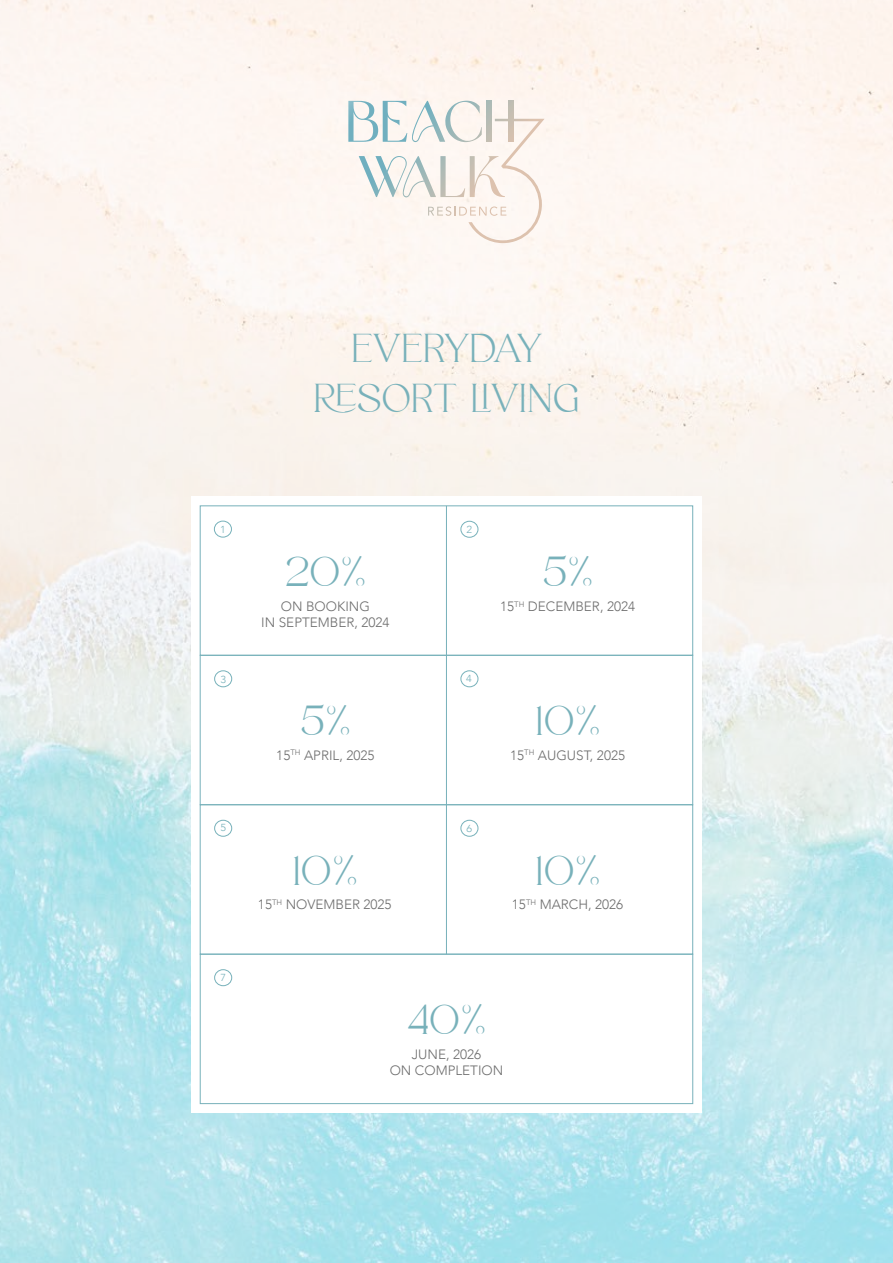
<style>
.page{position:relative;width:893px;height:1263px;background:#fff}
.page>*{position:absolute;margin:0;border:0;box-sizing:border-box;transform-origin:0 0}
.t1{font:43.8px "Robecha Daniera";letter-spacing:-.03em;color:#78b1ba}
.t2{font:42px/50.4px "Robecha Daniera";color:#78b1ba;text-align:center}
.t3{font:300 13.5px/16.2px "Avenir";color:#6d6d6d;text-align:center}
.t4{font:300 10.2px "Avenir";color:#77b1ba;scale:1.07 1}
</style>
<div class="page">
<img style="left:0;top:0;width:893px;height:1263px">
<div style="left:191px;top:496px;width:511px;height:617px;background:#fff"></div>
<div style="left:200px;top:954px;width:493px;height:150px;border:1px solid #77b1ba"></div>
<div style="left:200px;top:655px;width:493px;height:150px;border:1px solid #77b1ba"></div>
<hr style="left:446px;top:506px;width:1px;height:448px;background:#77b1ba">
<div style="left:214px;top:521px;width:18px;height:16px;border:1px solid #77b1ba;border-radius:50%"></div>
<div style="left:461px;top:521px;width:17px;height:16px;border:1px solid #77b1ba;border-radius:50%"></div>
<div style="left:214px;top:670px;width:18px;height:17px;border:1px solid #77b1ba;border-radius:50%"></div>
<div style="left:461px;top:670px;width:17px;height:17px;border:1px solid #77b1ba;border-radius:50%"></div>
<div style="left:461px;top:820px;width:17px;height:16px;border:1px solid #77b1ba;border-radius:50%"></div>
<div style="left:214px;top:820px;width:18px;height:16px;border:1px solid #77b1ba;border-radius:50%"></div>
<div style="left:214px;top:969px;width:18px;height:17px;border:1px solid #77b1ba;border-radius:50%"></div>
<svg style="left:348px;top:101px;width:197px;height:142px"></svg>
<h2 class="t2" style="left:314px;top:325px;width:267px">EVERYDAY<br>RESORT LIVING</h2>
<p class="t4" style="left:220px;top:523px;width:7px">1</p>
<p class="t4" style="left:467px;top:524px;width:7px">2</p>
<h1 class="t1" style="left:284px;top:548px;width:84px">20%</h1>
<p class="t3" style="left:261px;top:598px;width:130px">ON BOOKING<br>IN SEPTEMBER, 2024</p>
<p class="t4" style="left:220px;top:673px;width:7px">3</p>
<p class="t4" style="left:466px;top:672px;width:7px">4</p>
<h1 class="t1" style="left:300px;top:697px;width:53px">5%</h1>
<p class="t3" style="left:276px;top:747px;width:100px">15<sup>TH</sup> APRIL, 2025</p>
<p class="t4" style="left:220px;top:822px;width:7px">5</p>
<p class="t4" style="left:467px;top:822px;width:7px">6</p>
<p class="t4" style="left:220px;top:972px;width:7px">7</p>
<h1 class="t1" style="left:292px;top:846px;width:68px">10%</h1>
<p class="t3" style="left:258px;top:896px;width:135px">15<sup>TH</sup> NOVEMBER 2025</p>
<h1 class="t1" style="left:542px;top:548px;width:53px">5%</h1>
<p class="t3" style="left:500px;top:598px;width:136px">15<sup>TH</sup> DECEMBER, 2024</p>
<h1 class="t1" style="left:534px;top:697px;width:68px">10%</h1>
<p class="t3" style="left:510px;top:747px;width:116px">15<sup>TH</sup> AUGUST, 2025</p>
<h1 class="t1" style="left:534px;top:846px;width:68px">10%</h1>
<p class="t3" style="left:512px;top:896px;width:113px">15<sup>TH</sup> MARCH, 2026</p>
<h1 class="t1" style="left:407px;top:996px;width:81px">40%</h1>
<p class="t3" style="left:390px;top:1046px;width:115px">JUNE, 2026<br>ON COMPLETION</p>
</div>
